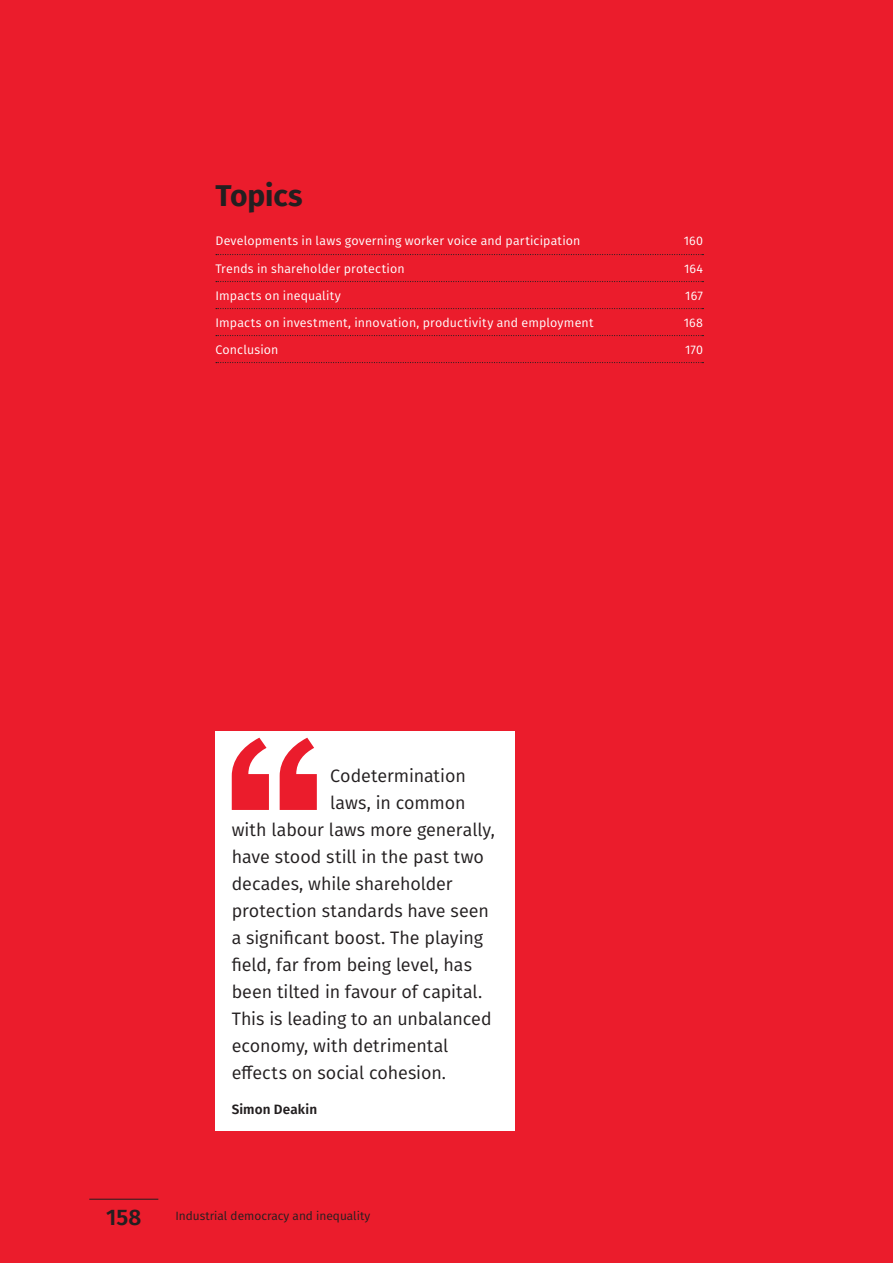
<style>
.page{position:relative;width:893px;height:1263px;background:#eb1c2c}
.page>*{position:absolute;margin:0;border:0;box-sizing:border-box;transform-origin:0 0}
.t1{font:700 267.6px "Balboa";color:#eb1c2c}
.T3_reversed{font:700 30px "Fira Sans";color:#231f20}
.t2{font:600 22.5px "Fira Sans";color:#231f20}
.t3{font:18px "Fira Sans";letter-spacing:-.005em;color:#231f20}
.TXT_courant{font:600 13.5px "Fira Sans";letter-spacing:.01em;color:#231f20}
.Topics{font:12.45px "Fira Sans";letter-spacing:.015em;color:#fff}
.t4{font:12px "Fira Sans";color:#231f20}
</style>
<div class="page">
<svg style="left:216px;top:254px;width:487px;height:1px"></svg>
<svg style="left:216px;top:281px;width:487px;height:1px"></svg>
<svg style="left:216px;top:308px;width:487px;height:1px"></svg>
<svg style="left:216px;top:335px;width:487px;height:1px"></svg>
<svg style="left:216px;top:362px;width:487px;height:1px"></svg>
<hr style="left:89px;top:1199px;width:69px;height:1px;background:#231f20">
<div style="left:215px;top:731px;width:299px;height:400px;background:#fff"></div>
<p class="T3_reversed" style="left:215px;top:171px;width:88px">Topics</p>
<p class="Topics" style="left:215px;top:232px;width:367px">Developments in laws governing worker voice and participation</p>
<p class="Topics" style="left:684px;top:232px;width:21px">160</p>
<p class="Topics" style="left:215px;top:259px;width:191px">Trends in shareholder protection</p>
<p class="Topics" style="left:684px;top:259px;width:21px">164</p>
<p class="Topics" style="left:215px;top:286px;width:127px">Impacts on inequality</p>
<p class="Topics" style="left:685px;top:286px;width:19px">167</p>
<p class="Topics" style="left:215px;top:313px;width:380px">Impacts on investment, innovation, productivity and employment</p>
<p class="Topics" style="left:684px;top:313px;width:21px">168</p>
<p class="Topics" style="left:215px;top:340px;width:65px">Conclusion</p>
<p class="Topics" style="left:685px;top:340px;width:19px">170</p>
<p class="t1" style="left:221px;top:691px;width:111px">“</p>
<p class="t3" style="left:330px;top:762px;width:137px">Codetermination</p>
<p class="t3" style="left:330px;top:789px;width:137px">laws, in common</p>
<p class="t3" style="left:232px;top:816px;width:265px">with labour laws more generally,</p>
<p class="t3" style="left:232px;top:843px;width:254px">have stood still in the past two</p>
<p class="t3" style="left:232px;top:870px;width:222px">decades, while shareholder</p>
<p class="t3" style="left:232px;top:897px;width:259px">protection standards have seen</p>
<p class="t3" style="left:232px;top:924px;width:253px">a significant boost. The playing</p>
<p class="t3" style="left:232px;top:951px;width:242px">field, far from being level, has</p>
<p class="t3" style="left:232px;top:978px;width:250px">been tilted in favour of capital.</p>
<p class="t3" style="left:232px;top:1005px;width:261px">This is leading to an unbalanced</p>
<p class="t3" style="left:232px;top:1032px;width:218px">economy, with detrimental</p>
<p class="t3" style="left:232px;top:1059px;width:214px">effects on social cohesion.</p>
<p class="TXT_courant" style="left:232px;top:1098px;width:87px">Simon Deakin</p>
<p class="t2" style="left:106px;top:1198px;width:37px">158</p>
<p class="t4" style="left:175px;top:1206px;width:196px">Industrial democracy and inequality</p>
</div>
